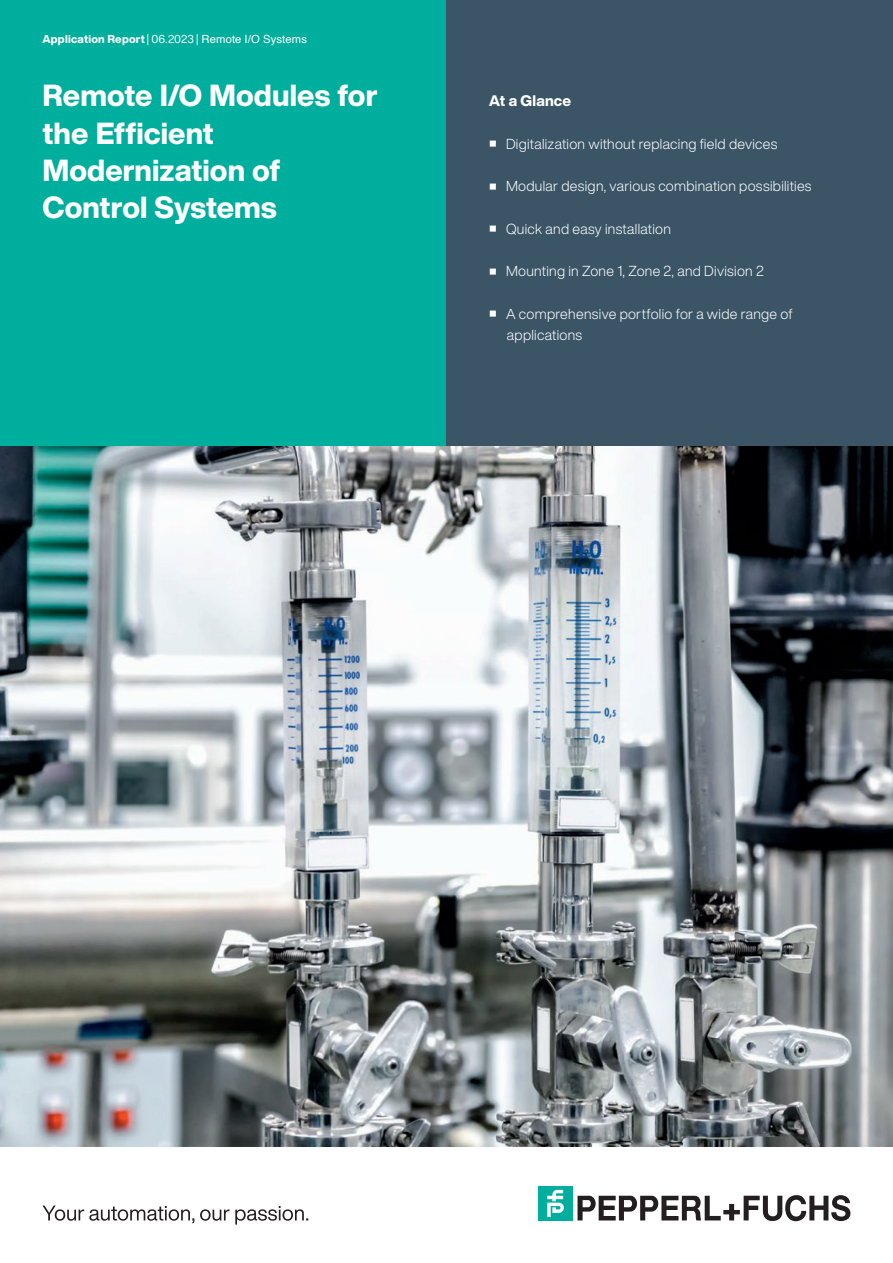
<style>
.page{position:relative;width:893px;height:1263px;background:#fff}
.page>*{position:absolute;margin:0;border:0;box-sizing:border-box;transform-origin:0 0}
.t1{font:800 30px/37.2px "Helvetica Now Display";color:#fff}
.t2{font:800 15px "Helvetica Now Display";letter-spacing:.01em;color:#fff}
.t3{font:300 14.25px/21.3px "Helvetica Now Display";letter-spacing:.02em;color:#fff}
.t4{font:800 11.25px "Helvetica Now Display";letter-spacing:.02em;color:#fff}
.s1{font-weight:400}
.s2{font-family:"Helvetica";font-weight:400}
</style>
<div class="page">
<svg style="left:42px;top:1205px;width:266px;height:19px"></svg>
<svg style="left:578px;top:1195px;width:273px;height:26px"></svg>
<div style="left:539px;top:1186px;width:34px;height:34px;background:#00ae9d"></div>
<svg style="left:547px;top:1190px;width:17px;height:27px"></svg>
<div style="left:0;top:0;width:446px;height:446px;background:#00ae9d"></div>
<div style="left:446px;top:0;width:447px;height:446px;background:#3b5566"></div>
<img style="left:0;top:446px;width:893px;height:701px">
<p class="t4" style="left:43px;top:31px;width:266px">Application Report <span class="s1">| 06.2023 |</span> <span class="s2">Remote I/O Systems</span></p>
<h1 class="t1" style="left:43px;top:77px;width:337px">Remote I/O Modules for the Efficient<br>Modernization of<br>Control Systems</h1>
<p class="t2" style="left:489px;top:91px;width:84px">At a Glance</p>
<p class="t3" style="left:490px;top:133px;width:289px"><sup>■</sup> Digitalization without replacing field devices</p>
<p class="t3" style="left:490px;top:176px;width:323px"><sup>■</sup> Modular design, various combination possibilities</p>
<p class="t3" style="left:490px;top:218px;width:183px"><sup>■</sup> Quick and easy installation</p>
<p class="t3" style="left:490px;top:261px;width:275px"><sup>■</sup> Mounting in Zone 1, Zone 2, and Division 2</p>
<p class="t3" style="left:507px;top:303px;width:287px;text-indent:-17px"><sup>■</sup> A comprehensive portfolio for a wide range of applications</p>
</div>
